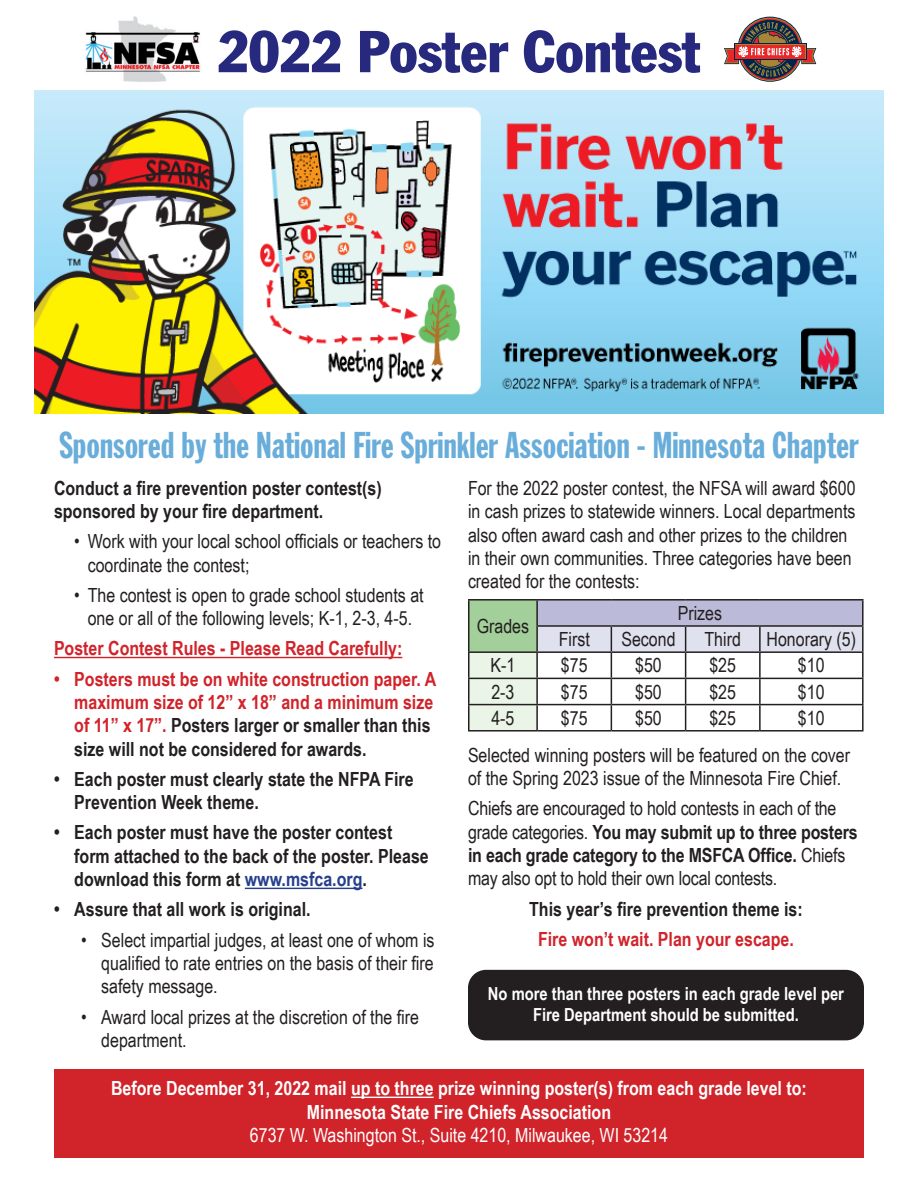
<style>
.page{position:relative;width:918px;height:1188px;background:#fff}
.page>*{position:absolute;margin:0;border:0;box-sizing:border-box;transform-origin:0 0}
.t1{font:condensed 58.05px "Franklin Gothic";color:#27297e}
.t2{font:36.75px "Franklin Gothic Extra Cond";color:#69adda}
.t3{font:19.5px/23.4px "Arial Narrow";color:#231f20}
.t4{font:700 19.5px/23.4px "Arial Narrow";color:#231f20}
.t5{font:700 19.5px/23.4px "Arial Narrow";color:#d1232a}
.t6{font:700 19.5px/23.4px "Arial Narrow";color:#fff;text-align:center}
.t7{font:700 18px/21.6px "Arial Narrow";color:#fff;text-align:center}
.s1{color:#231f20}
.s2{color:#253f8e}
.s3{font-weight:700}
.s4{font-weight:400}
</style>
<div class="page">
<div style="left:468px;top:970px;width:396px;height:70px;background:#231f20;border-radius:18px"></div>
<div style="left:54px;top:1069px;width:810px;height:89px;background:#d1232a"></div>
<img style="left:35px;top:91px;width:848px;height:323px">
<hr style="left:54px;top:657px;width:348px;height:1px;background:#d1232a">
<hr style="left:245px;top:888px;width:117px;height:1px;background:#253f8e">
<div style="left:469px;top:600px;width:68px;height:52px;background:#a3cf9a"></div>
<div style="left:537px;top:600px;width:326px;height:26px;background:#bbbbd9"></div>
<hr style="left:468px;top:599px;width:69px;height:2px;background:#231f20">
<hr style="left:468px;top:601px;width:2px;height:25px;background:#231f20">
<hr style="left:537px;top:599px;width:74px;height:2px;background:#231f20">
<hr style="left:536px;top:601px;width:2px;height:24px;background:#231f20">
<hr style="left:611px;top:599px;width:75px;height:2px;background:#231f20">
<hr style="left:686px;top:599px;width:74px;height:2px;background:#231f20">
<hr style="left:760px;top:599px;width:104px;height:2px;background:#231f20">
<hr style="left:862px;top:601px;width:2px;height:24px;background:#231f20">
<hr style="left:468px;top:626px;width:2px;height:25px;background:#231f20">
<hr style="left:536px;top:625px;width:75px;height:2px;background:#231f20">
<hr style="left:611px;top:625px;width:75px;height:2px;background:#231f20">
<hr style="left:686px;top:625px;width:74px;height:2px;background:#231f20">
<hr style="left:760px;top:625px;width:104px;height:2px;background:#231f20">
<hr style="left:862px;top:627px;width:2px;height:24px;background:#231f20">
<hr style="left:468px;top:651px;width:69px;height:2px;background:#231f20">
<hr style="left:468px;top:653px;width:2px;height:25px;background:#231f20">
<hr style="left:760px;top:651px;width:104px;height:2px;background:#231f20">
<hr style="left:862px;top:653px;width:2px;height:25px;background:#231f20">
<hr style="left:468px;top:678px;width:69px;height:1px;background:#231f20">
<hr style="left:468px;top:679px;width:2px;height:25px;background:#231f20">
<hr style="left:760px;top:678px;width:104px;height:1px;background:#231f20">
<hr style="left:862px;top:679px;width:2px;height:25px;background:#231f20">
<hr style="left:468px;top:704px;width:69px;height:1px;background:#231f20">
<hr style="left:468px;top:705px;width:2px;height:25px;background:#231f20">
<svg style="left:469px;top:626px;width:394px;height:104px"></svg>
<hr style="left:760px;top:704px;width:104px;height:1px;background:#231f20">
<hr style="left:759px;top:705px;width:2px;height:25px;background:#231f20">
<hr style="left:862px;top:705px;width:2px;height:25px;background:#231f20">
<hr style="left:468px;top:730px;width:69px;height:2px;background:#231f20">
<hr style="left:537px;top:730px;width:74px;height:2px;background:#231f20">
<hr style="left:611px;top:730px;width:75px;height:2px;background:#231f20">
<hr style="left:686px;top:730px;width:74px;height:2px;background:#231f20">
<hr style="left:760px;top:730px;width:104px;height:2px;background:#231f20">
<hr style="left:351px;top:1097px;width:83px;height:1px;background:#fff">
<img style="left:85px;top:16px;width:116px;height:66px">
<svg style="left:724px;top:22px;width:92px;height:55px"></svg>
<p class="t1" style="left:217px;top:16px;width:485px">2022 Poster Contest</p>
<p class="t2" style="left:59px;top:425px;width:801px">Sponsored by the National Fire Sprinkler Association - Minnesota Chapter</p>
<p class="t4" style="left:54px;top:475px;width:329px">Conduct a fire prevention poster contest(s) sponsored by your fire department.</p>
<p class="t3" style="left:88px;top:529px;width:355px;text-indent:-14px">• Work with your local school officials or teachers to coordinate the contest;</p>
<p class="t3" style="left:74px;top:583px;width:351px;text-align:center">• The contest is open to grade school students at one or all of the following levels; K-1, 2-3, 4-5.</p>
<p class="t5" style="left:54px;top:636px;width:350px">Poster Contest Rules - Please Read Carefully:</p>
<p class="t5" style="left:74px;top:666px;width:363px;text-indent:-20px">• Posters must be on white construction paper. A maximum size of 12” x 18” and a minimum size of 11” x 17”. <span class="s1">Posters larger or smaller than this size will not be considered for awards.</span></p>
<p class="t4" style="left:74px;top:766px;width:341px;text-indent:-20px">• Each poster must clearly state the NFPA Fire<br>Prevention Week theme.</p>
<p class="t4" style="left:74px;top:820px;width:356px;text-indent:-20px">• Each poster must have the poster contest form attached to the back of the poster. Please download this form at <span class="s2">www.msfca.org</span>.</p>
<p class="t4" style="left:54px;top:897px;width:258px">• Assure that all work is original.</p>
<p class="t3" style="left:101px;top:927px;width:335px;text-align:justify;text-indent:-20px">• Select impartial judges, at least one of whom is qualified to rate entries on the basis of their fire safety message.</p>
<p class="t3" style="left:101px;top:1004px;width:319px;text-indent:-20px">• Award local prizes at the discretion of the fire department.</p>
<p class="t3" style="left:468px;top:476px;width:389px">For the 2022 poster contest, the NFSA will award $600 in cash prizes to statewide winners. Local departments also often award cash and other prizes to the children in their own communities. Three categories have been created for the contests:</p>
<p class="t3" style="left:477px;top:614px;width:54px">Grades</p>
<p class="t3" style="left:678px;top:601px;width:46px">Prizes</p>
<p class="t3" style="left:559px;top:627px;width:33px">First</p>
<p class="t3" style="left:621px;top:627px;width:56px">Second</p>
<p class="t3" style="left:705px;top:627px;width:38px">Third</p>
<p class="t3" style="left:766px;top:627px;width:91px">Honorary (5)</p>
<p class="t3" style="left:490px;top:653px;width:26px">K-1</p>
<p class="t3" style="left:561px;top:653px;width:28px">$75</p>
<p class="t3" style="left:635px;top:653px;width:28px">$50</p>
<p class="t3" style="left:709px;top:653px;width:28px">$25</p>
<p class="t3" style="left:798px;top:653px;width:28px">$10</p>
<p class="t3" style="left:491px;top:679px;width:25px">2-3</p>
<p class="t3" style="left:561px;top:679px;width:28px">$75</p>
<p class="t3" style="left:635px;top:679px;width:28px">$50</p>
<p class="t3" style="left:709px;top:679px;width:28px">$25</p>
<p class="t3" style="left:798px;top:679px;width:28px">$10</p>
<p class="t3" style="left:491px;top:705px;width:25px">4-5</p>
<p class="t3" style="left:561px;top:705px;width:28px">$75</p>
<p class="t3" style="left:635px;top:705px;width:28px">$50</p>
<p class="t3" style="left:709px;top:705px;width:28px">$25</p>
<p class="t3" style="left:798px;top:705px;width:28px">$10</p>
<p class="t3" style="left:468px;top:742px;width:384px">Selected winning posters will be featured on the cover of the Spring 2023 issue of the Minnesota Fire Chief.</p>
<p class="t3" style="left:468px;top:796px;width:391px">Chiefs are encouraged to hold contests in each of the grade categories. <span class="s3">You may submit up to three posters in each grade category to the MSFCA Office.</span> Chiefs may also opt to hold their own local contests.</p>
<p class="t4" style="left:529px;top:896px;width:275px">This year’s fire prevention theme is:</p>
<p class="t5" style="left:538px;top:926px;width:257px">Fire won’t wait. Plan your escape.</p>
<p class="t7" style="left:488px;top:982px;width:358px">No more than three posters in each grade level per<br>Fire Department should be submitted.</p>
<p class="t6" style="left:111px;top:1076px;width:697px">Before December 31, 2022 mail up to three prize winning poster(s) from each grade level to:<br>Minnesota State Fire Chiefs Association<br><span class="s4">6737 W. Washington St., Suite 4210, Milwaukee, WI 53214</span></p>
</div>
